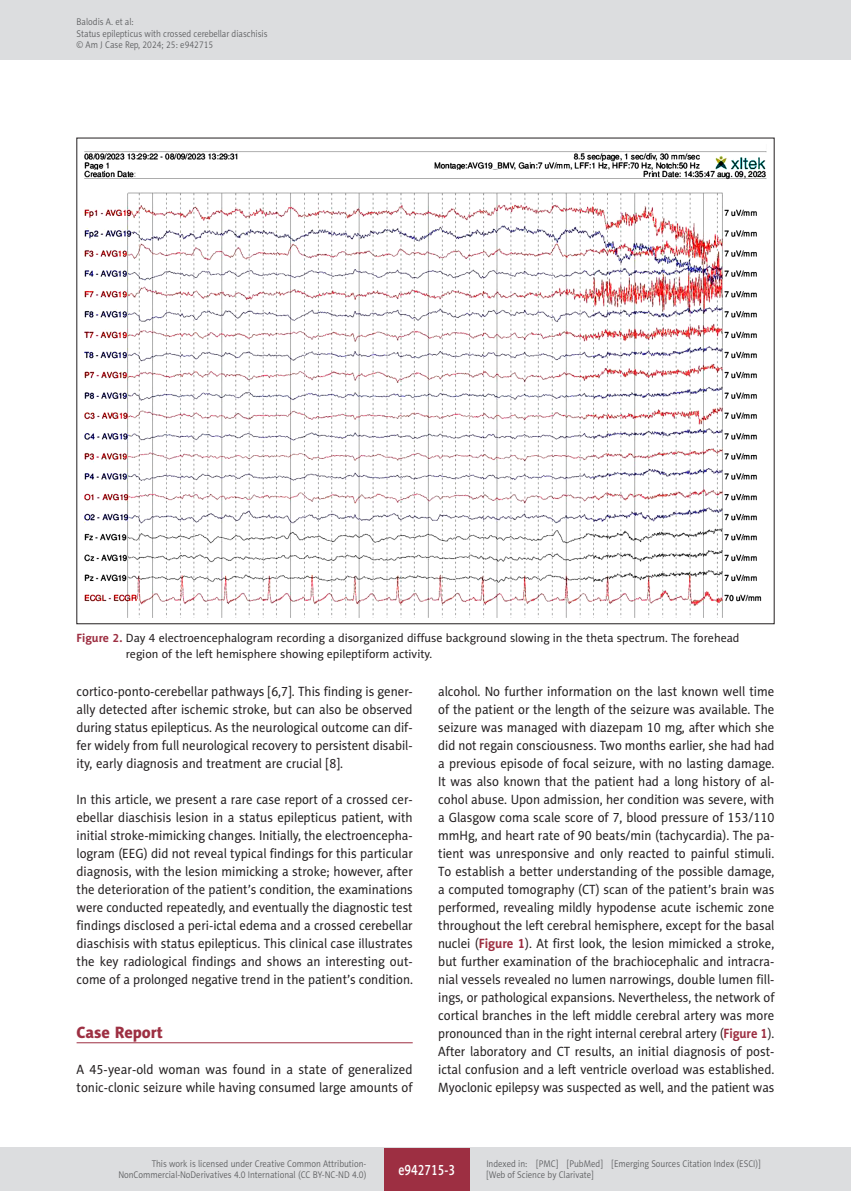
<style>
.page{position:relative;width:851px;height:1191px;background:#fff}
.page>*{position:absolute;margin:0;border:0;box-sizing:border-box;transform-origin:0 0}
.AJCR_Headline_1{font:16.5px "Naomi Sans EFN Heavy";color:#9d2f42}
.t1{font:15px "Naomi Sans EFN Medium";color:#fff;scale:.8 1}
.AJCR_Body{font:13.5px/18px "Naomi Sans EFN";color:#231f20;text-align:justify;scale:.95 1}
.AJCR_Body-2{font:13.5px/18px "Naomi Sans EFN";color:#231f20;scale:.96 1}
.AJCR_Rycina_tytul{font:12px/15.8px "Naomi Sans EFN";color:#231f20}
.t2{font:9.75px/11.2px "Naomi Sans EFN Light";color:#57585a;scale:.9 1}
.s1{font-weight:700;color:#9d2f42}
</style>
<div class="page">
<hr style="left:77px;top:1042px;width:335px;height:1px;background:#9d2f42">
<img style="left:84px;top:151px;width:683px;height:467px">
<div style="left:0;top:0;width:850px;height:60px;background:#dcdddf"></div>
<div style="left:0;top:1148px;width:850px;height:43px;background:#dcdddf"></div>
<div style="left:384px;top:1147px;width:85px;height:43px;background:#9d2f42"></div>
<p class="t2" style="left:77px;top:16px;width:213px">Balodis A. et al:<br>Status epilepticus with crossed cerebellar diaschisis © Am J Case Rep, 2024; 25: e942715</p>
<p class="AJCR_Rycina_tytul" style="left:126px;top:630px;width:615px;text-indent:-49px"><span class="s1">Figure 2.</span> Day 4 electroencephalogram recording a disorganized diffuse background slowing in the theta spectrum. The forehead region of the left hemisphere showing epileptiform activity.</p>
<p class="AJCR_Body" style="left:77px;top:682px;width:355px">cortico-ponto-cerebellar pathways [6,7]. This finding is gener&shy;ally detected after ischemic stroke, but can also be observed during status epilepticus. As the neurological outcome can dif&shy;fer widely from full neurological recovery to persistent disabil&shy;ity, early diagnosis and treatment are crucial [8].</p>
<p class="AJCR_Body" style="left:77px;top:790px;width:355px">In this article, we present a rare case report of a crossed cer&shy;ebellar diaschisis lesion in a status epilepticus patient, with initial stroke-mimicking changes. Initially, the electroencepha&shy;logram (EEG) did not reveal typical findings for this particular diagnosis, with the lesion mimicking a stroke; however, after the deterioration of the patient’s condition, the examinations were conducted repeatedly, and eventually the diagnostic test findings disclosed a peri-ictal edema and a crossed cerebellar diaschisis with status epilepticus. This clinical case illustrates the key radiological findings and shows an interesting out&shy;come of a prolonged negative trend in the patient’s condition.</p>
<p class="AJCR_Headline_1" style="left:77px;top:1022px;width:88px">Case Report</p>
<p class="AJCR_Body-2" style="left:77px;top:1060px;width:351px">A 45-year-old woman was found in a state of generalized tonic-clonic seizure while having consumed large amounts of</p>
<p class="AJCR_Body" style="left:438px;top:682px;width:355px">alcohol. No further information on the last known well time of the patient or the length of the seizure was available. The seizure was managed with diazepam 10 mg, after which she did not regain consciousness. Two months earlier, she had had a previous episode of focal seizure, with no lasting damage.<br>It was also known that the patient had a long history of al&shy;cohol abuse. Upon admission, her condition was severe, with a Glasgow coma scale score of 7, blood pressure of 153/110 mmHg, and heart rate of 90 beats/min (tachycardia). The pa&shy;tient was unresponsive and only reacted to painful stimuli.<br>To establish a better understanding of the possible damage, a computed tomography (CT) scan of the patient’s brain was performed, revealing mildly hypodense acute ischemic zone throughout the left cerebral hemisphere, except for the basal nuclei (<span class="s1">Figure 1</span>). At first look, the lesion mimicked a stroke, but further examination of the brachiocephalic and intracra&shy;nial vessels revealed no lumen narrowings, double lumen fill&shy;ings, or pathological expansions. Nevertheless, the network of cortical branches in the left middle cerebral artery was more pronounced than in the right internal cerebral artery (<span class="s1">Figure 1</span>).<br>After laboratory and CT results, an initial diagnosis of post&shy;ictal confusion and a left ventricle overload was established.<br>Myoclonic epilepsy was suspected as well, and the patient was</p>
<p class="t2" style="left:118px;top:1158px;width:277px;text-align:right">This work is licensed under Creative Common Attribution-<br>NonCommercial-NoDerivatives 4.0 International (CC BY-NC-ND 4.0)</p>
<p class="t1" style="left:398px;top:1160px;width:72px">e942715-3</p>
<p class="t2" style="left:486px;top:1158px;width:306px">Indexed in: [PMC] [PubMed] [Emerging Sources Citation Index (ESCI)] [Web of Science by Clarivate]</p>
</div>
